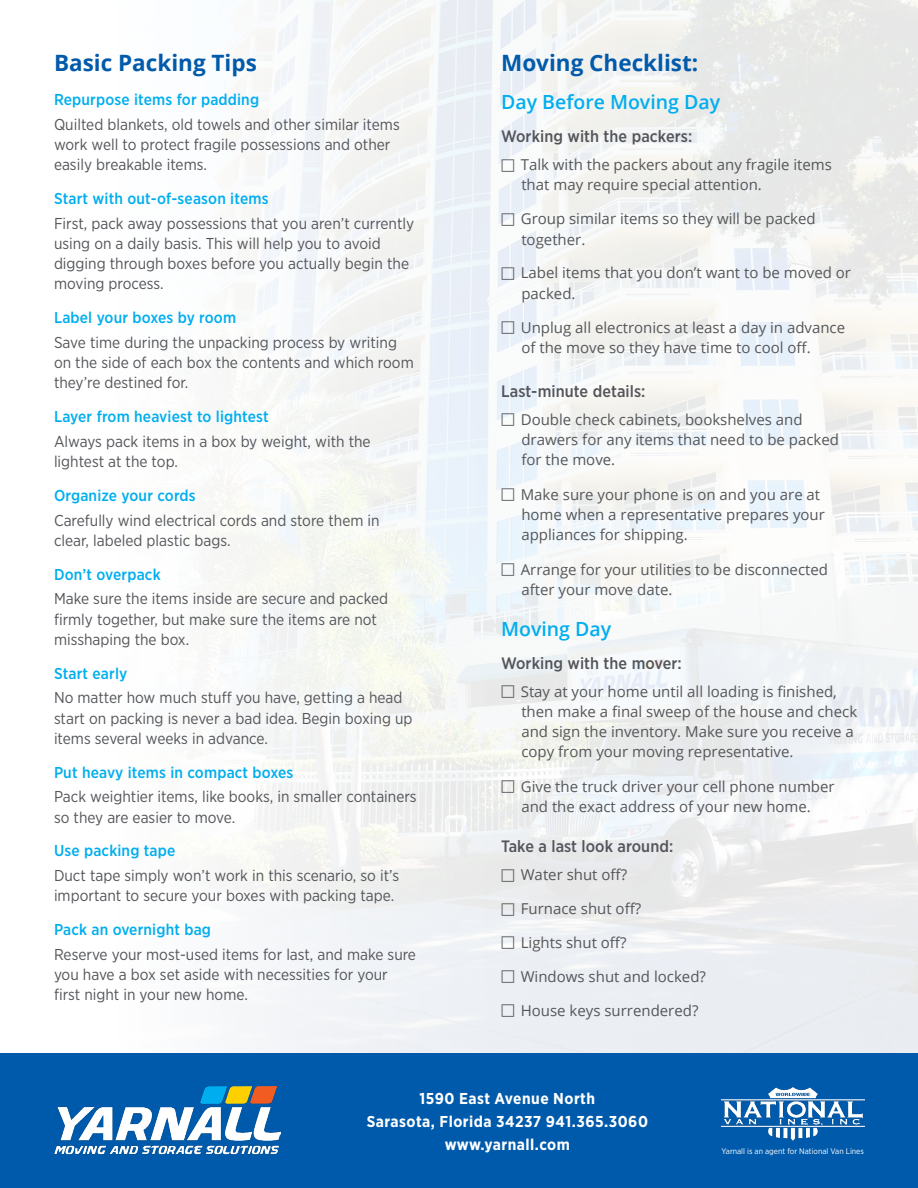
<style>
.page{position:relative;width:918px;height:1188px;background:#fff}
.page>*{position:absolute;margin:0;border:0;box-sizing:border-box;transform-origin:0 0}
.t1{font:700 22.5px "Open Sans";color:#015aaa}
.t2{font:600 19.5px "Open Sans";color:#00aeef}
.t3{font:500 16.5px "Gotham Narrow";letter-spacing:.005em;color:#54555a}
.t4{font:15.75px/20.2px "Gotham Narrow";color:#54555a}
.t5{font:500 15.75px "Gotham Narrow";letter-spacing:.01em;color:#00aeef}
.t6{font:700 15.75px "Gotham Narrow";letter-spacing:.03em;color:#fff}
.t7{font:15px/20.2px "Open Sans";color:#555659}
.t8{font:8.1px "Gotham Narrow";color:#fff}
.s1{font-family:"Nexus Sans Pro"}
</style>
<div class="page">
<img style="left:117px;top:0;width:801px;height:1054px">
<div style="left:0;top:1054px;width:918px;height:134px;background:#005aab"></div>
<img style="left:722px;top:1087px;width:142px;height:54px">
<img style="left:54px;top:1086px;width:226px;height:69px">
<p class="t1" style="left:54px;top:47px;width:204px">Basic Packing Tips</p>
<p class="t5" style="left:54px;top:89px;width:207px">Repurpose items for padding</p>
<p class="t4" style="left:54px;top:114px;width:347px">Quilted blankets, old towels and other similar items work well to protect fragile possessions and other easily breakable items.</p>
<p class="t5" style="left:54px;top:188px;width:216px">Start with out-of-season items</p>
<p class="t4" style="left:54px;top:213px;width:362px">First, pack away possessions that you aren’t currently using on a daily basis. This will help you to avoid digging through boxes before you actually begin the moving process.</p>
<p class="t5" style="left:54px;top:308px;width:184px">Label your boxes by room</p>
<p class="t4" style="left:54px;top:332px;width:361px">Save time during the unpacking process by writing on the side of each box the contents and which room they’re destined for.</p>
<p class="t5" style="left:54px;top:407px;width:216px">Layer from heaviest to lightest</p>
<p class="t4" style="left:54px;top:431px;width:318px">Always pack items in a box by weight, with the lightest at the top.</p>
<p class="t5" style="left:54px;top:485px;width:143px">Organize your cords</p>
<p class="t4" style="left:54px;top:510px;width:327px">Carefully wind electrical cords and store them in clear, labeled plastic bags.</p>
<p class="t5" style="left:54px;top:564px;width:108px">Don’t overpack</p>
<p class="t4" style="left:54px;top:588px;width:336px">Make sure the items inside are secure and packed firmly together, but make sure the items are not misshaping the box.</p>
<p class="t5" style="left:54px;top:663px;width:75px">Start early</p>
<p class="t4" style="left:54px;top:687px;width:360px">No matter how much stuff you have, getting a head start on packing is never a bad idea. Begin boxing up items several weeks in advance.</p>
<p class="t5" style="left:54px;top:762px;width:241px">Put heavy items in compact boxes</p>
<p class="t4" style="left:54px;top:786px;width:364px">Pack weightier items, like books, in smaller containers so they are easier to move.</p>
<p class="t5" style="left:54px;top:841px;width:123px">Use packing tape</p>
<p class="t4" style="left:54px;top:865px;width:347px">Duct tape simply won’t work in this scenario, so it’s important to secure your boxes with packing tape.</p>
<p class="t5" style="left:54px;top:920px;width:159px">Pack an overnight bag</p>
<p class="t4" style="left:54px;top:944px;width:364px">Reserve your most-used items for last, and make sure you have a box set aside with necessities for your first night in your new home.</p>
<p class="t1" style="left:501px;top:47px;width:199px">Moving Checklist:</p>
<p class="t2" style="left:501px;top:89px;width:221px">Day Before Moving Day</p>
<p class="t3" style="left:501px;top:126px;width:193px">Working with the packers:</p>
<p class="t7" style="left:521px;top:154px;width:312px;text-indent:-16px"><span class="s1">•</span> Talk with the packers about any fragile items that may require special attention.</p>
<p class="t7" style="left:521px;top:208px;width:296px;text-indent:-16px"><span class="s1">•</span> Group similar items so they will be packed together.</p>
<p class="t7" style="left:521px;top:263px;width:331px;text-indent:-16px"><span class="s1">•</span> Label items that you don’t want to be moved or packed.</p>
<p class="t7" style="left:521px;top:317px;width:325px;text-indent:-16px"><span class="s1">•</span> Unplug all electronics at least a day in advance of the move so they have time to cool off.</p>
<p class="t3" style="left:501px;top:381px;width:146px">Last-minute details:</p>
<p class="t7" style="left:521px;top:409px;width:319px;text-indent:-16px"><span class="s1">•</span> Double check cabinets, bookshelves and drawers for any items that need to be packed for the move.</p>
<p class="t7" style="left:521px;top:484px;width:305px;text-indent:-16px"><span class="s1">•</span> Make sure your phone is on and you are at home when a representative prepares your appliances for shipping.</p>
<p class="t7" style="left:521px;top:559px;width:308px;text-indent:-16px"><span class="s1">•</span> Arrange for your utilities to be disconnected after your move date.</p>
<p class="t2" style="left:501px;top:615px;width:112px">Moving Day</p>
<p class="t3" style="left:501px;top:653px;width:182px">Working with the mover:</p>
<p class="t7" style="left:521px;top:681px;width:337px;text-indent:-16px"><span class="s1">•</span> Stay at your home until all loading is finished, then make a final sweep of the house and check and sign the inventory. Make sure you receive a copy from your moving representative.</p>
<p class="t7" style="left:505px;top:776px;width:331px;text-align:center"><span class="s1">•</span> Give the truck driver your cell phone number and the exact address of your new home.</p>
<p class="t3" style="left:501px;top:836px;width:174px">Take a last look around:</p>
<p class="t7" style="left:505px;top:864px;width:123px"><span class="s1">•</span> Water shut off?</p>
<p class="t7" style="left:505px;top:898px;width:138px"><span class="s1">•</span> Furnace shut off?</p>
<p class="t7" style="left:505px;top:932px;width:123px"><span class="s1">•</span> Lights shut off?</p>
<p class="t7" style="left:505px;top:966px;width:202px"><span class="s1">•</span> Windows shut and locked?</p>
<p class="t7" style="left:505px;top:1000px;width:195px"><span class="s1">•</span> House keys surrendered?</p>
<p class="t6" style="left:420px;top:1088px;width:177px">1590 East Avenue North</p>
<p class="t6" style="left:367px;top:1111px;width:283px">Sarasota, Florida 34237 941.365.3060</p>
<p class="t6" style="left:445px;top:1135px;width:127px">www.yarnall.com</p>
<p class="t8" style="left:722px;top:1146px;width:144px">Yarnall is an agent for National Van Lines</p>
</div>
